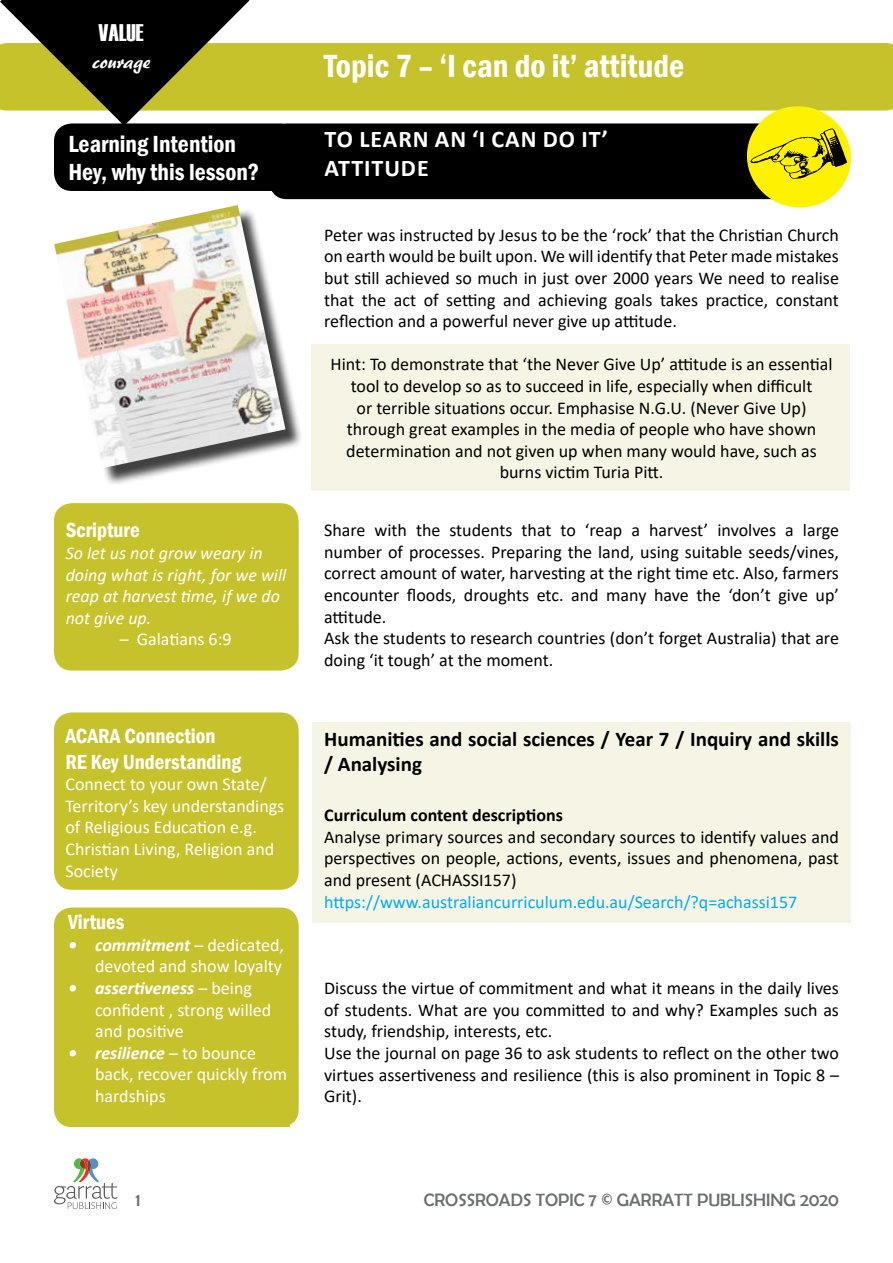
<style>
.page{position:relative;width:893px;height:1263px;background:#fff}
.page>*{position:absolute;margin:0;border:0;box-sizing:border-box;transform-origin:0 0}
.t1{font:600 condensed 33px "Franklin Gothic";color:#fff}
.t2{font:600 condensed 24px/28.8px "Franklin Gothic";color:#fff}
.t3{font:700 24px/28.8px "Calibri";letter-spacing:.04em;color:#fff}
.t4{font:24px "Haettenschweiler";color:#fff}
.t5{font:700 21px/25.2px "Calibri";color:#000}
.t6{font:600 condensed 21px/25.2px "Franklin Gothic";color:#fff}
.t7{font:21px "ARBERKLEY";color:#fff}
.t8{font:18px/21.6px "Calibri";color:#000;text-align:justify}
.t9{font:18px/21.6px "Calibri";color:#fff}
.t10{font:italic 18px/21.6px "Calibri";color:#fff}
.t11{font:18px "Calibri";color:#00aeef}
.t12{font:18px "Berlin Sans FB";color:#6d6e71}
.t13{font:700 18px "Calibri";color:#000}
.s1{font-weight:700;font-style:italic}
</style>
<div class="page">
<svg style="left:54px;top:1158px;width:64px;height:51px"></svg>
<div style="left:269px;top:123px;width:570px;height:76px;background:#000;border-radius:18px"></div>
<div style="left:312px;top:722px;width:539px;height:201px;background:#f6f5e5"></div>
<div style="left:311px;top:345px;width:539px;height:146px;background:#f6f5e5"></div>
<div style="left:249px;top:43px;width:644px;height:68px;background:#c6c22c"></div>
<div style="left:54px;top:503px;width:245px;height:168px;background:#c6c22c;border-radius:18px"></div>
<div style="left:54px;top:907px;width:245px;height:220px;background:#c6c22c;border-radius:18px"></div>
<div style="left:54px;top:712px;width:245px;height:178px;background:#c6c22c;border-radius:18px"></div>
<div style="left:54px;top:123px;width:245px;height:68px;background:#000;border-radius:18px"></div>
<div style="left:57px;top:208px;width:247px;height:278px;background:#000;opacity:.75"></div>
<img style="left:54px;top:205px;width:231px;height:263px">
<svg style="left:740px;top:100px;width:118px;height:108px"></svg>
<svg style="left:0;top:0;width:249px;height:126px"></svg>
<h2 class="t4" style="left:99px;top:16px;width:47px">VALUE</h2>
<p class="t7" style="left:92px;top:48px;width:60px">courage</p>
<h2 class="t2" style="left:68px;top:129px;width:192px">Learning Intention<br>Hey, why this lesson?</h2>
<p class="t6" style="left:66px;top:517px;width:76px">Scripture</p>
<p class="t10" style="left:66px;top:541px;width:222px">So let us not grow weary in doing what is right, for we will reap at harvest time, if we do not give up.</p>
<p class="t9" style="left:120px;top:628px;width:113px">– Galatians 6:9</p>
<p class="t6" style="left:65px;top:723px;width:177px">ACARA Connection<br>RE Key Understanding</p>
<p class="t9" style="left:65px;top:773px;width:220px">Connect to your own State/<br>Territory’s key understandings of Religious Education e.g.<br>Christian Living, Religion and<br>Society</p>
<p class="t6" style="left:68px;top:909px;width:58px">Virtues</p>
<p class="t9" style="left:68px;top:933px;width:217px;text-align:right"><span class="s1">• commitment</span> – dedicated, devoted and show loyalty</p>
<p class="t9" style="left:95px;top:977px;width:178px;text-indent:-27px"><span class="s1">• assertiveness</span> – being confident , strong willed and positive</p>
<p class="t9" style="left:95px;top:1041px;width:194px;text-indent:-27px"><span class="s1">• resilience</span> – to bounce back, recover quickly from hardships</p>
<h1 class="t1" style="left:324px;top:44px;width:362px">Topic 7 – ‘I can do it’ attitude</h1>
<h2 class="t3" style="left:325px;top:125px;width:285px">TO LEARN AN ‘I CAN DO IT’<br>ATTITUDE</h2>
<p class="t8" style="left:324px;top:224px;width:516px">Peter was instructed by Jesus to be the ‘rock’ that the Christian Church on earth would be built upon. We will identify that Peter made mistakes but still achieved so much in just over 2000 years We need to realise that the act of setting and achieving goals takes practice, constant reflection and a powerful never give up attitude.</p>
<p class="t8" style="left:330px;top:353px;width:504px;text-align:center">Hint: To demonstrate that ‘the Never Give Up’ attitude is an essential tool to develop so as to succeed in life, especially when difficult<br>or terrible situations occur. Emphasise N.G.U. (Never Give Up) through great examples in the media of people who have shown determination and not given up when many would have, such as burns victim Turia Pitt.</p>
<p class="t8" style="left:324px;top:519px;width:516px;text-align:left">Share with the students that to ‘reap a harvest’ involves a large number of processes. Preparing the land, using suitable seeds/vines, correct amount of water, harvesting at the right time etc. Also, farmers encounter floods, droughts etc. and many have the ‘don’t give up’ attitude.<br>Ask the students to research countries (don’t forget Australia) that are doing ‘it tough’ at the moment.</p>
<p class="t5" style="left:324px;top:726px;width:516px">Humanities and social sciences / Year 7 / Inquiry and skills / Analysing</p>
<p class="t13" style="left:324px;top:802px;width:240px">Curriculum content descriptions</p>
<p class="t8" style="left:324px;top:826px;width:516px">Analyse primary sources and secondary sources to identify values and perspectives on people, actions, events, issues and phenomena, past and present (ACHASSI157)</p>
<p class="t11" style="left:324px;top:889px;width:475px">https://www.australiancurriculum.edu.au/Search/?q=achassi157</p>
<p class="t8" style="left:324px;top:977px;width:516px;text-align:left">Discuss the virtue of commitment and what it means in the daily lives of students. What are you committed to and why? Examples such as study, friendship, interests, etc.<br>Use the journal on page 36 to ask students to reflect on the other two virtues assertiveness and resilience (this is also prominent in Topic 8 – Grit).</p>
<p class="t12" style="left:135px;top:1190px;width:7px">1</p>
<p class="t12" style="left:424px;top:1190px;width:416px">CROSSROADS TOPIC 7 © GARRATT PUBLISHING 2020</p>
</div>
